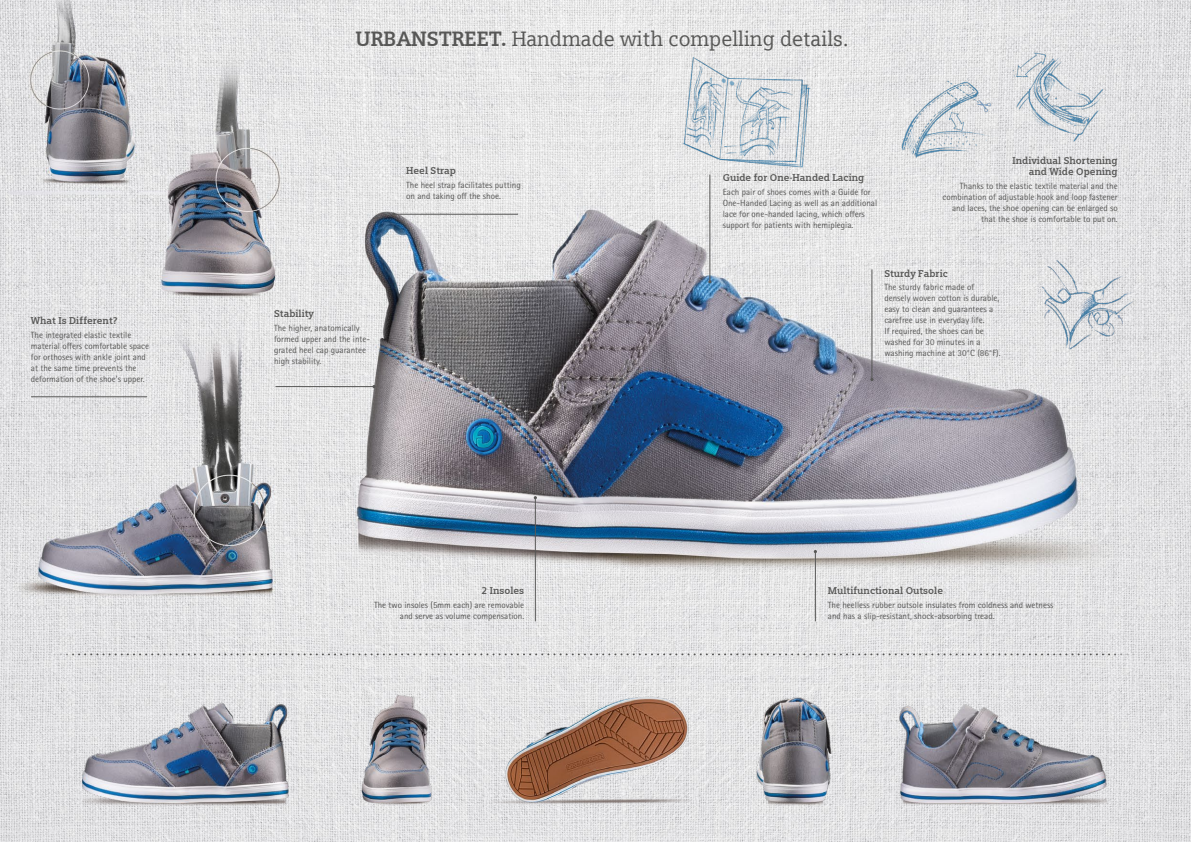
<style>
.page{position:relative;width:1191px;height:842px;background:#fff}
.page>*{position:absolute;margin:0;border:0;box-sizing:border-box;transform-origin:0 0}
.t1{font:21px "Siemens Slab";color:#575756}
.t2{font:700 10px/11px "Siemens Slab";color:#575756;text-align:right}
.t3{font:9px/11px "Rotis Sans Serif Pro";color:#575756}
.s1{font-weight:700}
</style>
<div class="page">
<img style="left:0;top:0;width:1191px;height:842px">
<svg style="left:43px;top:653px;width:1096px;height:2px;background:#c6c6c7"></svg>
<img style="left:82px;top:669px;width:1024px;height:156px">
<img style="left:889px;top:18px;width:107px;height:157px">
<img style="left:1010px;top:47px;width:117px;height:99px">
<img style="left:674px;top:53px;width:146px;height:120px">
<img style="left:1015px;top:257px;width:131px;height:102px">
<hr style="left:535px;top:498px;width:1px;height:123px;background:#575756">
<hr style="left:815px;top:552px;width:1px;height:69px;background:#575756">
<hr style="left:31px;top:396px;width:116px;height:1px;background:#575756">
<hr style="left:394px;top:214px;width:124px;height:1px;background:#575756">
<hr style="left:871px;top:269px;width:1px;height:111px;background:#575756">
<hr style="left:709px;top:175px;width:1px;height:107px;background:#575756">
<hr style="left:275px;top:386px;width:99px;height:1px;background:#575756">
<p class="t2" style="left:31px;top:315px;width:88px">What Is Different?</p>
<p class="t3" style="left:31px;top:329px;width:120px">The integrated elastic textile material offers comfortable space for orthoses with ankle joint and at the same time prevents the deformation of the shoe’s upper.</p>
<h1 class="t1" style="left:355px;top:26px;width:495px"><span class="s1">URBANSTREET.</span> Handmade with compelling details.</h1>
<p class="t2" style="left:406px;top:165px;width:51px">Heel Strap</p>
<p class="t3" style="left:406px;top:179px;width:116px">The heel strap facilitates putting on and taking off the shoe.</p>
<p class="t2" style="left:723px;top:172px;width:143px">Guide for One-Handed Lacing</p>
<p class="t3" style="left:723px;top:186px;width:156px">Each pair of shoes comes with a Guide for One-Handed Lacing as well as an additional lace for one-handed lacing, which offers support for patients with hemiplegia.</p>
<p class="t2" style="left:1012px;top:155px;width:107px">Individual Shortening and Wide Opening</p>
<p class="t3" style="left:942px;top:180px;width:177px;text-align:right">Thanks to the elastic textile material and the combination of adjustable hook and loop fastener and laces, the shoe opening can be enlarged so that the shoe is comfortable to put on.</p>
<p class="t2" style="left:274px;top:308px;width:41px">Stability</p>
<p class="t3" style="left:274px;top:323px;width:98px">The higher, anatomically formed upper and the inte&shy;grated heel cap guarantee high stability.</p>
<p class="t2" style="left:481px;top:585px;width:44px">2 Insoles</p>
<p class="t3" style="left:374px;top:600px;width:152px;text-align:right">The two insoles (5mm each) are removable and serve as volume compensation.</p>
<p class="t2" style="left:884px;top:268px;width:65px">Sturdy Fabric</p>
<p class="t3" style="left:884px;top:282px;width:118px">The sturdy fabric made of densely woven cotton is durable, easy to clean and guarantees a carefree use in everyday life.<br>If required, the shoes can be washed for 30 minutes in a washing machine at 30°C (86°F).</p>
<p class="t2" style="left:828px;top:585px;width:117px">Multifunctional Outsole</p>
<p class="t3" style="left:828px;top:599px;width:227px">The heelless rubber outsole insulates from coldness and wetness and has a slip-resistant, shock-absorbing tread.</p>
</div>
